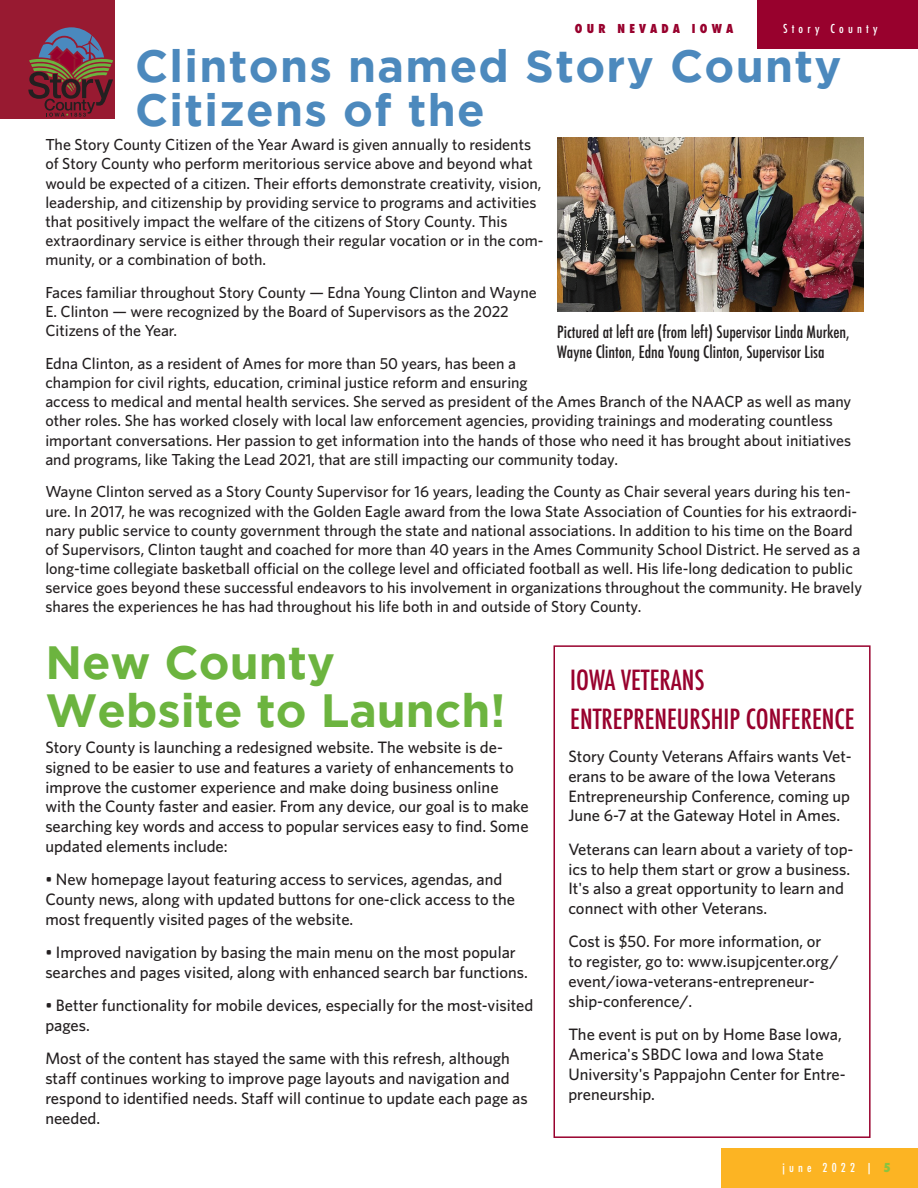
<style>
.page{position:relative;width:918px;height:1188px;background:#fff}
.page>*{position:absolute;margin:0;border:0;box-sizing:border-box;transform-origin:0 0}
.t1{font:700 46.5px/48px "Gotham";color:#6cb43f}
.t2{font:700 45px/43.5px "Gotham";letter-spacing:.03em;color:#4c89bd}
.t3{font:500 condensed 27px/39.2px "Futura";color:#98012d}
.t4{font:500 16.5px/19.8px "Whitney";color:#231f20}
.t5{font:500 condensed 16.5px/19.8px "Futura";color:#231f20}
.t6{font:500 15.9px/19.2px "Whitney";color:#231f20}
.t7{font:500 condensed 12px "Futura";letter-spacing:.35em;color:#fff}
.t8{font:800 condensed 12px "Futura";letter-spacing:.35em;color:#98012d}
.s1{font-weight:800;color:#8bc440}
</style>
<div class="page">
<div style="left:721px;top:1148px;width:197px;height:40px;background:#fcb423"></div>
<img style="left:557px;top:137px;width:307px;height:174px">
<div style="left:757px;top:0;width:161px;height:49px;background:#98012d"></div>
<div style="left:0;top:0;width:115px;height:119px;background:#981a31"></div>
<svg style="left:28px;top:27px;width:85px;height:90px"></svg>
<div style="left:554px;top:645px;width:317px;height:493px;border:2px solid #98012d"></div>
<p class="t8" style="left:575px;top:20px;width:160px">OUR NEVADA IOWA</p>
<p class="t7" style="left:783px;top:21px;width:96px">Story County</p>
<h2 class="t2" style="left:135px;top:44px;width:708px">Clintons named Story County<br>Citizens of the</h2>
<p class="t6" style="left:45px;top:135px;width:500px">The Story County Citizen of the Year Award is given annually to residents of Story County who perform meritorious service above and beyond what would be expected of a citizen. Their efforts demonstrate creativity, vision, leadership, and citizenship by providing service to programs and activities that positively impact the welfare of the citizens of Story County. This extraordinary service is either through their regular vocation or in the com&shy;munity, or a combination of both.</p>
<p class="t6" style="left:45px;top:282px;width:493px">Faces familiar throughout Story County — Edna Young Clinton and Wayne<br>E. Clinton — were recognized by the Board of Supervisors as the 2022<br>Citizens of the Year.</p>
<p class="t6" style="left:45px;top:353px;width:807px">Edna Clinton, as a resident of Ames for more than 50 years, has been a<br>champion for civil rights, education, criminal justice reform and ensuring<br>access to medical and mental health services. She served as president of the Ames Branch of the NAACP as well as many other roles. She has worked closely with local law enforcement agencies, providing trainings and moderating countless important conversations. Her passion to get information into the hands of those who need it has brought about initiatives and programs, like Taking the Lead 2021, that are still impacting our community today.</p>
<p class="t6" style="left:45px;top:482px;width:818px">Wayne Clinton served as a Story County Supervisor for 16 years, leading the County as Chair several years during his ten&shy;ure. In 2017, he was recognized with the Golden Eagle award from the Iowa State Association of Counties for his extraordi&shy;nary public service to county government through the state and national associations. In addition to his time on the Board of Supervisors, Clinton taught and coached for more than 40 years in the Ames Community School District. He served as a long-time collegiate basketball official on the college level and officiated football as well. His life-long dedication to public service goes beyond these successful endeavors to his involvement in organizations throughout the community. He bravely shares the experiences he has had throughout his life both in and outside of Story County.</p>
<p class="t5" style="left:557px;top:322px;width:294px">Pictured at left are (from left) Supervisor Linda Murken,<br>Wayne Clinton, Edna Young Clinton, Supervisor Lisa</p>
<h1 class="t1" style="left:45px;top:637px;width:462px">New County<br>Website to Launch!</h1>
<p class="t4" style="left:45px;top:737px;width:485px">Story County is launching a redesigned website. The website is de&shy;signed to be easier to use and features a variety of enhancements to improve the customer experience and make doing business online with the County faster and easier. From any device, our goal is to make searching key words and access to popular services easy to find. Some updated elements include:</p>
<p class="t4" style="left:45px;top:869px;width:471px">• New homepage layout featuring access to services, agendas, and<br>County news, along with updated buttons for one-click access to the most frequently visited pages of the website.</p>
<p class="t4" style="left:45px;top:942px;width:484px">• Improved navigation by basing the main menu on the most popular searches and pages visited, along with enhanced search bar functions.</p>
<p class="t4" style="left:45px;top:995px;width:489px">• Better functionality for mobile devices, especially for the most-visited pages.</p>
<p class="t4" style="left:45px;top:1048px;width:484px">Most of the content has stayed the same with this refresh, although staff continues working to improve page layouts and navigation and respond to identified needs. Staff will continue to update each page as needed.</p>
<h3 class="t3" style="left:570px;top:660px;width:286px">IOWA VETERANS<br>ENTREPRENEURSHIP CONFERENCE</h3>
<p class="t4" style="left:568px;top:746px;width:285px">Story County Veterans Affairs wants Vet&shy;erans to be aware of the Iowa Veterans Entrepreneurship Conference, coming up June 6-7 at the Gateway Hotel in Ames.</p>
<p class="t4" style="left:568px;top:839px;width:287px">Veterans can learn about a variety of top&shy;ics to help them start or grow a business.<br>It's also a great opportunity to learn and connect with other Veterans.</p>
<p class="t4" style="left:568px;top:931px;width:272px">Cost is $50. For more information, or to register, go to: www.isupjcenter.org/ event/iowa-veterans-entrepreneur&shy;ship-conference/.</p>
<p class="t4" style="left:568px;top:1024px;width:279px">The event is put on by Home Base Iowa,<br>America's SBDC Iowa and Iowa State<br>University's Pappajohn Center for Entre&shy;preneurship.</p>
<p class="t7" style="left:783px;top:1160px;width:110px">june 2022 | <span class="s1">5</span></p>
</div>
